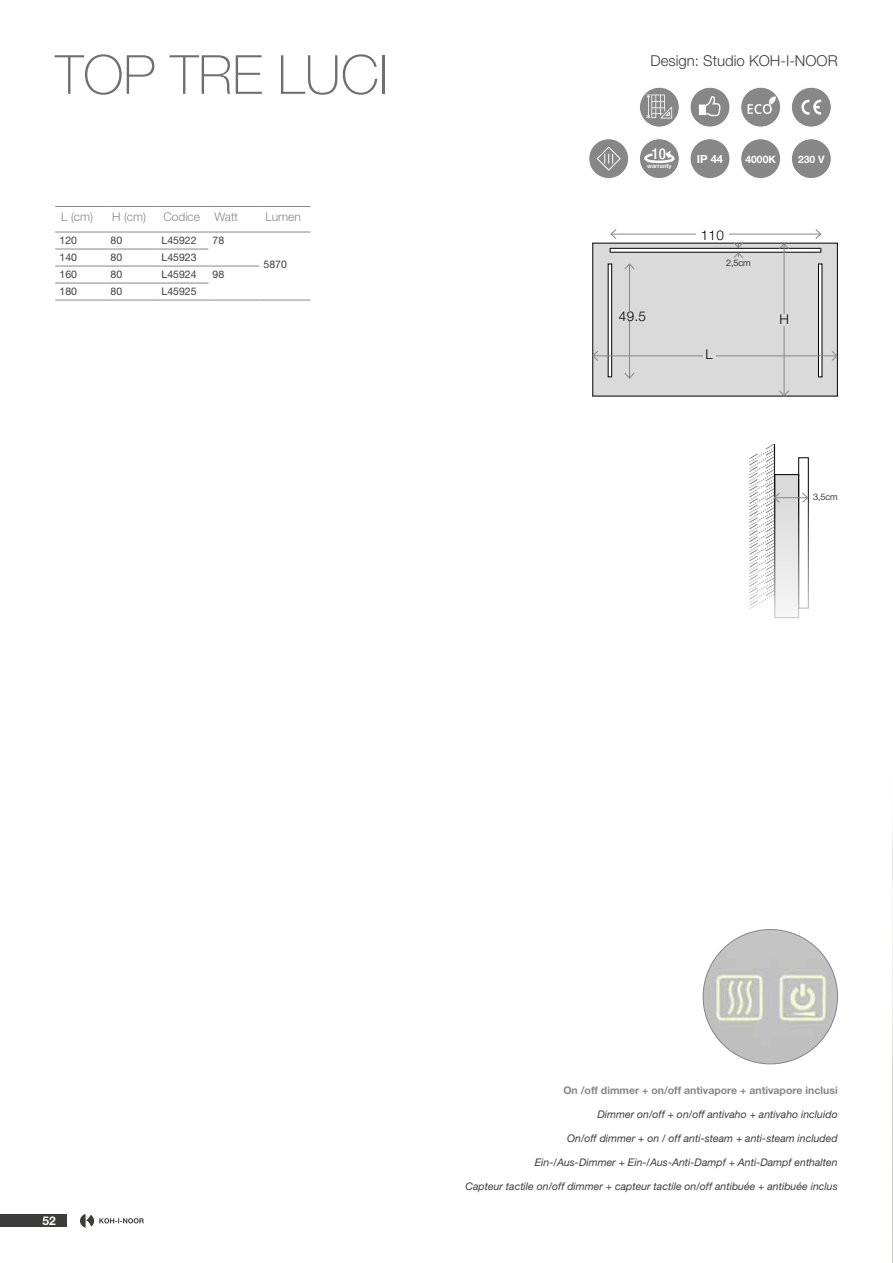
<style>
.page{position:relative;width:893px;height:1263px;background:#fff}
.page>*{position:absolute;margin:0;border:0;box-sizing:border-box;transform-origin:0 0}
.t1{font:100 54px "Helvetica Neue LT Pro";color:#706f6f}
.t2{font:300 15px "Helvetica Neue LT Pro";color:#3c3c3b}
.t3{font:500 condensed 15px "Helvetica Neue LT Pro";color:#fff}
.t4{font:300 13.5px "Helvetica Neue LT Pro";color:#000}
.t5{font:300 12px "Helvetica Neue LT Pro";color:#878787}
.t6{font:700 12px "Helvetica Neue LT Pro";color:#fff}
.t7{font:700 11.25px "Helvetica Neue LT Pro";color:#fff}
.t8{font:italic 10.5px "Helvetica Neue LT Pro";color:#3c3c3b}
.t9{font:10.5px "Helvetica Neue LT Pro";color:#3c3c3b}
.t10{font:700 10.5px "Helvetica Neue LT Pro";color:#878787}
.t11{font:700 10.35px "Helvetica Neue LT Pro";color:#fff}
.t12{font:300 9px "Helvetica Neue LT Pro";color:#000}
.t13{font:500 condensed 5.85px "Helvetica Neue LT Pro";color:#fff;scale:1.22 1}
</style>
<div class="page">
<div style="left:775px;top:475px;width:24px;height:143px;background:linear-gradient(to bottom,#d7d7d7,#f6f6f6)"></div>
<div style="left:798px;top:457px;width:11px;height:151px;border:1px solid #000"></div>
<hr style="left:774px;top:497px;width:34px;height:1px;background:#878787">
<svg style="left:802px;top:492px;width:6px;height:11px"></svg>
<svg style="left:749px;top:444px;width:31px;height:165px"></svg>
<div style="left:639px;top:139px;width:40px;height:40px;background:#878787;border-radius:50%"></div>
<div style="left:639px;top:138px;width:41px;height:41px;border:1px solid #fff;border-radius:50%"></div>
<svg style="left:644px;top:150px;width:36px;height:14px"></svg>
<div style="left:690px;top:87px;width:40px;height:40px;background:#878787;border-radius:50%"></div>
<svg style="left:699px;top:96px;width:22px;height:20px"></svg>
<div style="left:690px;top:87px;width:40px;height:41px;border:1px solid #fff;border-radius:50%"></div>
<svg style="left:639px;top:87px;width:40px;height:40px"></svg>
<svg style="left:646px;top:95px;width:26px;height:23px"></svg>
<div style="left:639px;top:87px;width:41px;height:41px;border:1px solid #fff;border-radius:50%"></div>
<div style="left:741px;top:87px;width:40px;height:40px;background:#878787;border-radius:50%"></div>
<svg style="left:748px;top:97px;width:28px;height:17px"></svg>
<div style="left:740px;top:87px;width:41px;height:41px;border:1px solid #fff;border-radius:50%"></div>
<div style="left:791px;top:139px;width:40px;height:40px;background:#878787;border-radius:50%"></div>
<div style="left:791px;top:138px;width:41px;height:41px;border:1px solid #fff;border-radius:50%"></div>
<div style="left:741px;top:139px;width:40px;height:40px;background:#878787;border-radius:50%"></div>
<div style="left:740px;top:138px;width:41px;height:41px;border:1px solid #fff;border-radius:50%"></div>
<div style="left:791px;top:87px;width:40px;height:40px;background:#878787;border-radius:50%"></div>
<svg style="left:801px;top:100px;width:20px;height:15px"></svg>
<div style="left:791px;top:87px;width:41px;height:41px;border:1px solid #fff;border-radius:50%"></div>
<div style="left:690px;top:139px;width:40px;height:40px;background:#878787;border-radius:50%"></div>
<div style="left:690px;top:138px;width:40px;height:41px;border:1px solid #fff;border-radius:50%"></div>
<div style="left:589px;top:139px;width:40px;height:40px;background:#878787;border-radius:50%"></div>
<svg style="left:596px;top:146px;width:25px;height:25px"></svg>
<div style="left:588px;top:138px;width:41px;height:41px;border:1px solid #fff;border-radius:50%"></div>
<img style="left:892px;top:835px;width:1px;height:428px">
<hr style="left:55px;top:206px;width:51px;height:1px;background:#878787">
<hr style="left:106px;top:206px;width:51px;height:1px;background:#878787">
<hr style="left:157px;top:206px;width:51px;height:1px;background:#878787">
<hr style="left:55px;top:232px;width:51px;height:1px;background:#878787">
<hr style="left:55px;top:249px;width:51px;height:1px;background:#878787">
<hr style="left:55px;top:266px;width:51px;height:1px;background:#878787">
<hr style="left:55px;top:283px;width:51px;height:1px;background:#878787">
<hr style="left:55px;top:300px;width:51px;height:1px;background:#878787">
<hr style="left:106px;top:232px;width:51px;height:1px;background:#878787">
<hr style="left:157px;top:232px;width:51px;height:1px;background:#878787">
<hr style="left:106px;top:249px;width:51px;height:1px;background:#878787">
<hr style="left:157px;top:249px;width:51px;height:1px;background:#878787">
<hr style="left:106px;top:266px;width:51px;height:1px;background:#878787">
<hr style="left:157px;top:266px;width:51px;height:1px;background:#878787">
<hr style="left:106px;top:283px;width:51px;height:1px;background:#878787">
<hr style="left:157px;top:283px;width:51px;height:1px;background:#878787">
<hr style="left:106px;top:300px;width:51px;height:1px;background:#878787">
<hr style="left:157px;top:300px;width:51px;height:1px;background:#878787">
<hr style="left:208px;top:206px;width:51px;height:1px;background:#878787">
<hr style="left:259px;top:206px;width:51px;height:1px;background:#878787">
<hr style="left:208px;top:232px;width:51px;height:1px;background:#878787">
<hr style="left:259px;top:232px;width:51px;height:1px;background:#878787">
<hr style="left:208px;top:266px;width:51px;height:1px;background:#878787">
<hr style="left:208px;top:300px;width:51px;height:1px;background:#878787">
<hr style="left:259px;top:300px;width:51px;height:1px;background:#878787">
<svg style="left:592px;top:229px;width:246px;height:168px;background:#d3d3d3"></svg>
<div style="left:703px;top:349px;width:12px;height:12px;background:#dadada"></div>
<div style="left:696px;top:230px;width:32px;height:11px;background:#fff"></div>
<div style="left:616px;top:311px;width:32px;height:10px;background:#dadada"></div>
<img style="left:703px;top:932px;width:134px;height:131px">
<svg style="left:80px;top:1214px;width:64px;height:13px"></svg>
<div style="left:0;top:1214px;width:66px;height:13px;background:#3c3c3b"></div>
<h1 class="t1" style="left:55px;top:44px;width:334px">TOP TRE LUCI</h1>
<p class="t5" style="left:61px;top:209px;width:33px">L (cm)</p>
<p class="t5" style="left:112px;top:209px;width:35px">H (cm)</p>
<p class="t5" style="left:163px;top:209px;width:38px">Codice</p>
<p class="t9" style="left:60px;top:234px;width:19px">120</p>
<p class="t9" style="left:111px;top:234px;width:13px">80</p>
<p class="t9" style="left:162px;top:234px;width:37px">L45922</p>
<p class="t9" style="left:60px;top:251px;width:19px">140</p>
<p class="t9" style="left:111px;top:251px;width:13px">80</p>
<p class="t9" style="left:162px;top:251px;width:37px">L45923</p>
<p class="t9" style="left:60px;top:268px;width:19px">160</p>
<p class="t9" style="left:111px;top:268px;width:13px">80</p>
<p class="t9" style="left:162px;top:268px;width:37px">L45924</p>
<p class="t9" style="left:59px;top:285px;width:19px">180</p>
<p class="t9" style="left:111px;top:285px;width:13px">80</p>
<p class="t9" style="left:162px;top:285px;width:37px">L45925</p>
<p class="t5" style="left:214px;top:209px;width:25px">Watt</p>
<p class="t5" style="left:265px;top:209px;width:37px">Lumen</p>
<p class="t9" style="left:213px;top:234px;width:13px">78</p>
<p class="t9" style="left:264px;top:258px;width:25px">5870</p>
<p class="t9" style="left:213px;top:268px;width:13px">98</p>
<h2 class="t2" style="left:650px;top:51px;width:189px">Design: Studio KOH-I-NOOR</h2>
<h2 class="t3" style="left:652px;top:144px;width:16px">10</h2>
<p class="t13" style="left:647px;top:163px;width:21px">warranty</p>
<p class="t4" style="left:619px;top:308px;width:29px">49.5</p>
<p class="t7" style="left:697px;top:152px;width:28px">IP 44</p>
<p class="t11" style="left:745px;top:153px;width:32px">4000K</p>
<p class="t11" style="left:798px;top:153px;width:28px">230 V</p>
<p class="t4" style="left:701px;top:226px;width:25px">110</p>
<p class="t12" style="left:726px;top:258px;width:26px">2,5cm</p>
<p class="t4" style="left:706px;top:346px;width:9px">L</p>
<p class="t4" style="left:779px;top:311px;width:11px">H</p>
<p class="t12" style="left:813px;top:492px;width:26px">3,5cm</p>
<p class="t6" style="left:43px;top:1213px;width:15px">52</p>
<p class="t10" style="left:563px;top:1084px;width:276px">On /off dimmer + on/off antivapore + antivapore inclusi</p>
<p class="t8" style="left:598px;top:1108px;width:242px">Dimmer on/off + on/off antivaho + antivaho incluido</p>
<p class="t8" style="left:567px;top:1132px;width:272px">On/off dimmer + on / off anti-steam + anti-steam included</p>
<p class="t8" style="left:535px;top:1156px;width:304px">Ein-/Aus-Dimmer + Ein-/Aus-Anti-Dampf + Anti-Dampf enthalten</p>
<p class="t8" style="left:465px;top:1180px;width:374px">Capteur tactile on/off dimmer + capteur tactile on/off antibuée + antibuée inclus</p>
</div>
